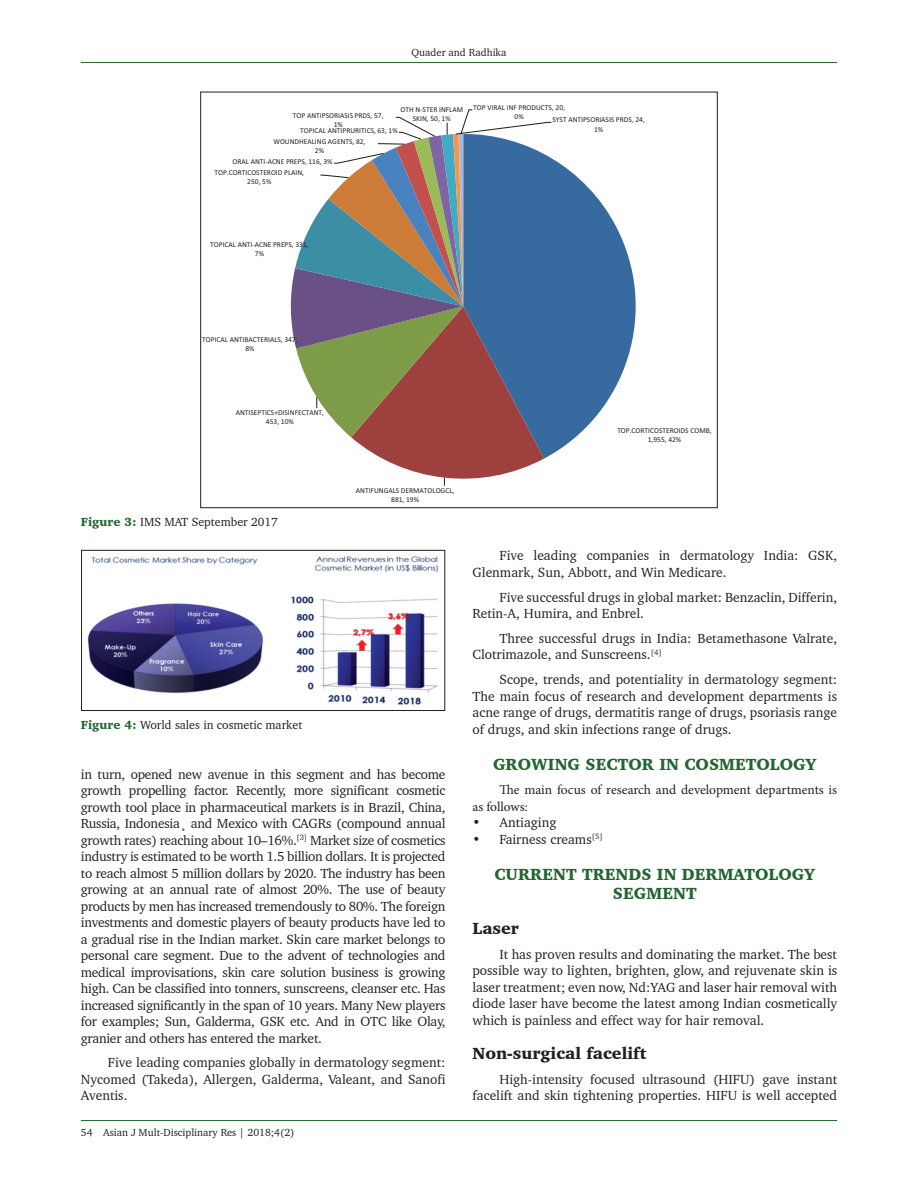
<style>
.page{position:relative;width:918px;height:1188px;background:#fff}
.page>*{position:absolute;margin:0;border:0;box-sizing:border-box;transform-origin:0 0}
.t1{font:900 16.5px/19.5px "Charter BT";color:#236531;text-align:center}
.t2{font:900 16.5px "Charter BT";color:#231f20}
.TX{font:13.5px/16.5px "Charter BT";color:#231f20;text-align:justify}
.TX_No_After_Space{font:13.5px/16.5px "Minion Pro";letter-spacing:-.005em;color:#231f20}
.LL{font:13.5px "Charter BT";color:#231f20}
.L{font:13.5px "Charter BT";color:#231f20}
.FGC{font:12px "Charter BT";color:#231f20}
.RF{font:10.5px "Charter BT";color:#231f20}
.t3{font:7.5px/9.1px "Calibri";color:#231f20;text-align:center}
.s1{font-weight:900;color:#236531}
</style>
<div class="page">
<hr style="left:81px;top:62px;width:756px;height:1px;background:#236531">
<hr style="left:81px;top:1120px;width:756px;height:1px;background:#236531">
<svg style="left:552px;top:158px;width:84px;height:296px;fill:#376a9e"></svg>
<svg style="left:290px;top:217px;width:26px;height:179px"></svg>
<svg style="left:316px;top:109px;width:236px;height:377px"></svg>
<img style="left:87px;top:556px;width:352px;height:149px">
<div style="left:81px;top:550px;width:364px;height:161px;border:1px solid #231f20"></div>
<p class="RF" style="left:412px;top:46px;width:96px">Quader and Radhika</p>
<p class="t3" style="left:293px;top:110px;width:92px">TOP ANTIPSORIASIS PRDS, 57,<br>1%</p>
<p class="t3" style="left:400px;top:104px;width:64px">OTH N-STER INFLAM<br>SKIN, 50, 1%</p>
<p class="t3" style="left:300px;top:126px;width:99px">TOPICAL ANTIPRURITICS, 63, 1%</p>
<p class="t3" style="left:273px;top:137px;width:94px">WOUNDHEALING AGENTS, 82,<br>2%</p>
<p class="t3" style="left:233px;top:156px;width:102px">ORAL ANTI-ACNE PREPS, 116, 3%</p>
<p class="t3" style="left:215px;top:168px;width:91px">TOP.CORTICOSTEROID PLAIN,<br>250, 5%</p>
<p class="t3" style="left:473px;top:103px;width:93px">TOP VIRAL INF PRODUCTS, 20,<br>0%</p>
<p class="t3" style="left:553px;top:115px;width:94px">SYST ANTIPSORIASIS PRDS, 24,<br>1%</p>
<p class="t3" style="left:210px;top:240px;width:100px">TOPICAL ANTI-ACNE PREPS, 331,<br>7%</p>
<p class="t3" style="left:202px;top:335px;width:97px">TOPICAL ANTIBACTERIALS, 347,<br>8%</p>
<p class="t3" style="left:236px;top:408px;width:90px">ANTISEPTICS+DISINFECTANT,<br>453, 10%</p>
<p class="FGC" style="left:81px;top:514px;width:199px"><span class="s1">Figure 3:</span> IMS MAT September 2017</p>
<p class="t3" style="left:356px;top:486px;width:100px">ANTIFUNGALS DERMATOLOGCL,<br>881, 19%</p>
<p class="FGC" style="left:81px;top:717px;width:223px"><span class="s1">Figure 4:</span> World sales in cosmetic market</p>
<p class="TX" style="left:81px;top:765px;width:366px">in turn, opened new avenue in this segment and has become growth propelling factor. Recently, more significant cosmetic growth tool place in pharmaceutical markets is in Brazil, China, Russia, Indonesia¸ and Mexico with CAGRs (compound annual growth rates) reaching about 10–16%.<sup>[3]</sup> Market size of cosmetics industry is estimated to be worth 1.5 billion dollars. It is projected to reach almost 5 million dollars by 2020. The industry has been growing at an annual rate of almost 20%. The use of beauty products by men has increased tremendously to 80%. The foreign investments and domestic players of beauty products have led to a gradual rise in the Indian market. Skin care market belongs to personal care segment. Due to the advent of technologies and medical improvisations, skin care solution business is growing high. Can be classified into tonners, sunscreens, cleanser etc. Has increased significantly in the span of 10 years. Many New players for examples; Sun, Galderma, GSK etc. And in OTC like Olay, granier and others has entered the market.</p>
<p class="TX" style="left:81px;top:1054px;width:366px;text-indent:27px">Five leading companies globally in dermatology segment:<br>Nycomed (Takeda), Allergen, Galderma, Valeant, and Sanofi Aventis.</p>
<p class="RF" style="left:81px;top:1126px;width:215px">54 Asian J Mult-Disciplinary Res | 2018;4(2)</p>
<p class="t3" style="left:617px;top:426px;width:96px">TOP.CORTICOSTEROIDS COMB,<br>1,955, 42%</p>
<p class="TX" style="left:472px;top:547px;width:366px;text-indent:27px">Five leading companies in dermatology India: GSK,<br>Glenmark, Sun, Abbott, and Win Medicare.</p>
<p class="TX" style="left:472px;top:588px;width:366px;text-indent:27px">Five successful drugs in global market: Benzaclin, Differin,<br>Retin-A, Humira, and Enbrel.</p>
<p class="TX" style="left:472px;top:630px;width:366px;text-indent:27px">Three successful drugs in India: Betamethasone Valrate,<br>Clotrimazole, and Sunscreens.<sup>[4]</sup></p>
<p class="TX" style="left:472px;top:671px;width:366px;text-indent:27px">Scope, trends, and potentiality in dermatology segment:<br>The main focus of research and development departments is acne range of drugs, dermatitis range of drugs, psoriasis range of drugs, and skin infections range of drugs.</p>
<h1 class="t1" style="left:493px;top:754px;width:325px">GROWING SECTOR IN COSMETOLOGY</h1>
<p class="TX_No_After_Space" style="left:472px;top:782px;width:366px;text-indent:27px">The main focus of research and development departments is as follows:</p>
<p class="L" style="left:472px;top:814px;width:85px">• Antiaging</p>
<p class="LL" style="left:472px;top:831px;width:132px">• Fairness creams<sup>[5]</sup></p>
<h1 class="t1" style="left:494px;top:864px;width:322px">CURRENT TRENDS IN DERMATOLOGY<br>SEGMENT</h1>
<h2 class="t2" style="left:472px;top:918px;width:48px">Laser</h2>
<p class="TX" style="left:472px;top:945px;width:366px;text-indent:27px">It has proven results and dominating the market. The best possible way to lighten, brighten, glow, and rejuvenate skin is laser treatment; even now, Nd:YAG and laser hair removal with diode laser have become the latest among Indian cosmetically which is painless and effect way for hair removal.</p>
<h2 class="t2" style="left:472px;top:1043px;width:175px">Non-surgical facelift</h2>
<p class="TX" style="left:472px;top:1071px;width:366px;text-align:right">High-intensity focused ultrasound (HIFU) gave instant facelift and skin tightening properties. HIFU is well accepted</p>
</div>
